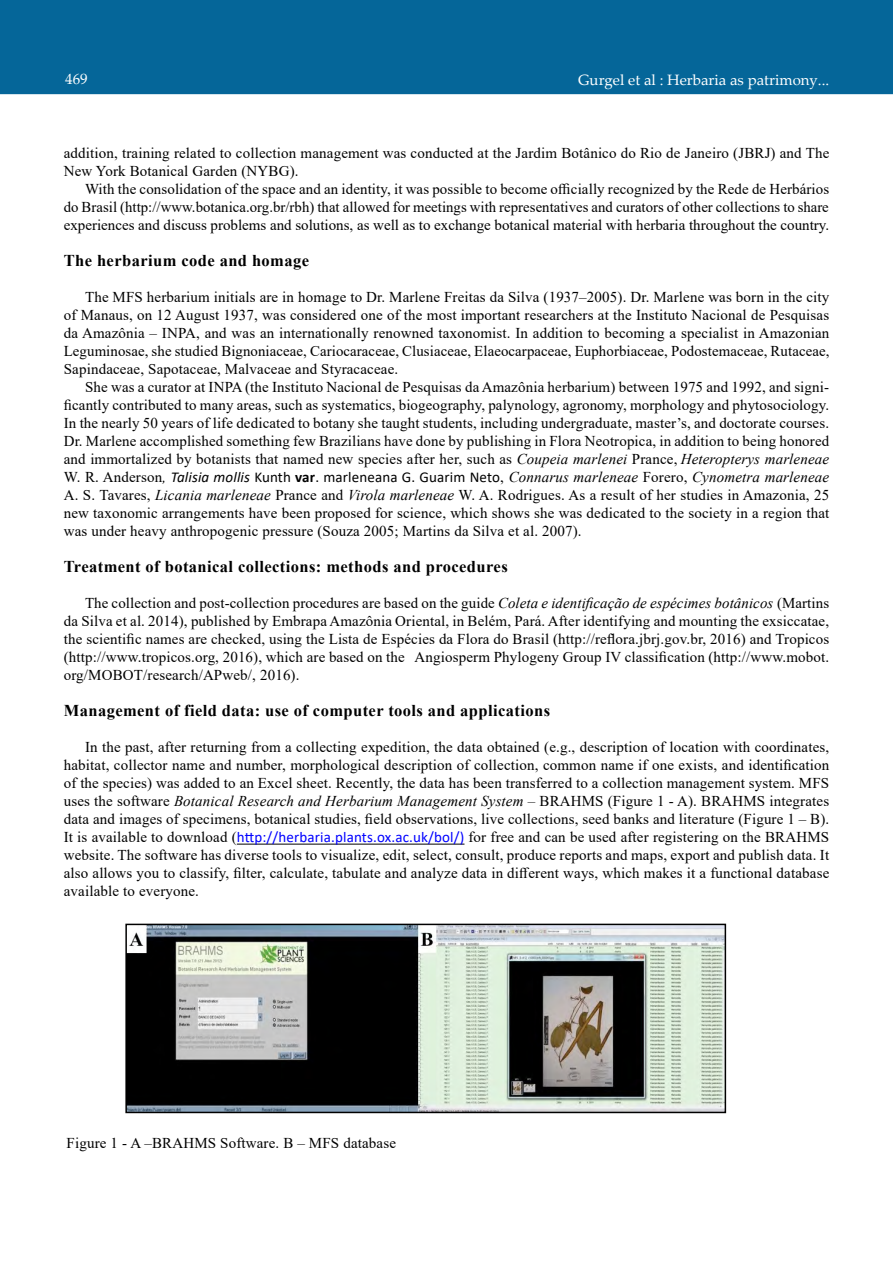
<style>
.page{position:relative;width:893px;height:1263px;background:#fff}
.page>*{position:absolute;margin:0;border:0;box-sizing:border-box;transform-origin:0 0}
.t1{font:700 16.5px "Times New Roman";letter-spacing:.025em;color:#000}
.t2{font:15px/18px "Times New Roman";letter-spacing:.01em;color:#000;text-align:justify}
.t3{font:15px "Palatino Linotype";color:#fff}
.s1{font-style:italic}
.s2{font-family:"Calibri";font-style:italic}
.s3{font-family:"Calibri"}
.s4{font-family:"Calibri";font-weight:700}
.s5{font-family:"Calibri";color:#00f}
</style>
<div class="page">
<div style="left:0;top:0;width:893px;height:94px;background:#056699"></div>
<hr style="left:237px;top:844px;width:227px;height:1px;background:#000">
<img style="left:128px;top:927px;width:595px;height:183px">
<div style="left:125px;top:924px;width:601px;height:189px;border:2px solid #000"></div>
<p class="t3" style="left:65px;top:68px;width:24px">469</p>
<p class="t3" style="left:578px;top:69px;width:252px">Gurgel et al : Herbaria as patrimony...</p>
<p class="t2" style="left:64px;top:144px;width:767px">addition, training related to collection management was conducted at the Jardim Botânico do Rio de Janeiro (JBRJ) and The<br>New York Botanical Garden (NYBG).</p>
<p class="t2" style="left:64px;top:180px;width:767px;text-indent:21px">With the consolidation of the space and an identity, it was possible to become officially recognized by the Rede de Herbários do Brasil (http://www.botanica.org.br/rbh) that allowed for meetings with representatives and curators of other collections to share experiences and discuss problems and solutions, as well as to exchange botanical material with herbaria throughout the country.</p>
<p class="t1" style="left:64px;top:249px;width:247px">The herbarium code and homage</p>
<p class="t2" style="left:64px;top:288px;width:767px;text-indent:21px">The MFS herbarium initials are in homage to Dr. Marlene Freitas da Silva (1937–2005). Dr. Marlene was born in the city of Manaus, on 12 August 1937, was considered one of the most important researchers at the Instituto Nacional de Pesquisas da Amazônia – INPA, and was an internationally renowned taxonomist. In addition to becoming a specialist in Amazonian Leguminosae, she studied Bignoniaceae, Cariocaraceae, Clusiaceae, Elaeocarpaceae, Euphorbiaceae, Podostemaceae, Rutaceae, Sapindaceae, Sapotaceae, Malvaceae and Styracaceae.</p>
<p class="t2" style="left:64px;top:378px;width:767px;text-indent:21px">She was a curator at INPA (the Instituto Nacional de Pesquisas da Amazônia herbarium) between 1975 and 1992, and signi&shy;ficantly contributed to many areas, such as systematics, biogeography, palynology, agronomy, morphology and phytosociology.<br>In the nearly 50 years of life dedicated to botany she taught students, including undergraduate, master’s, and doctorate courses.<br>Dr. Marlene accomplished something few Brazilians have done by publishing in Flora Neotropica, in addition to being honored and immortalized by botanists that named new species after her, such as <span class="s1">Coupeia marlenei</span> Prance, <span class="s1">Heteropterys marleneae </span>W. R. Anderson<span class="s1">,</span> <span class="s2">Talisia mollis</span> <span class="s3">Kunth</span> <span class="s4">var</span><span class="s3">. marleneana G. Guarim Neto</span>, <span class="s1">Connarus marleneae</span> Forero, <span class="s1">Cynometra marleneae </span>A. S. Tavares, <span class="s1">Licania marleneae</span> Prance and <span class="s1">Virola marleneae</span> W. A. Rodrigues. As a result of her studies in Amazonia, 25 new taxonomic arrangements have been proposed for science, which shows she was dedicated to the society in a region that was under heavy anthropogenic pressure (Souza 2005; Martins da Silva et al. 2007).</p>
<p class="t1" style="left:64px;top:555px;width:445px">Treatment of botanical collections: methods and procedures</p>
<p class="t2" style="left:64px;top:594px;width:767px;text-indent:21px">The collection and post-collection procedures are based on the guide <span class="s1">Coleta e identificação de espécimes botânicos</span> (Martins da Silva et al. 2014), published by Embrapa Amazônia Oriental, in Belém, Pará. After identifying and mounting the exsiccatae, the scientific names are checked, using the Lista de Espécies da Flora do Brasil (http://reflora.jbrj.gov.br, 2016) and Tropicos (http://www.tropicos.org, 2016), which are based on the Angiosperm Phylogeny Group IV classification (http://www.mobot. org/MOBOT/research/APweb/, 2016).</p>
<p class="t1" style="left:64px;top:699px;width:488px">Management of field data: use of computer tools and applications</p>
<p class="t2" style="left:64px;top:738px;width:767px;text-indent:21px">In the past, after returning from a collecting expedition, the data obtained (e.g., description of location with coordinates, habitat, collector name and number, morphological description of collection, common name if one exists, and identification of the species) was added to an Excel sheet. Recently, the data has been transferred to a collection management system. MFS uses the software <span class="s1">Botanical Research and Herbarium Management System –</span> BRAHMS (Figure 1 - A). BRAHMS integrates data and images of specimens, botanical studies, field observations, live collections, seed banks and literature (Figure 1 – B).<br>It is available to download (<span class="s5">http://herbaria.plants.ox.ac.uk/bol/)</span> for free and can be used after registering on the BRAHMS website. The software has diverse tools to visualize, edit, select, consult, produce reports and maps, export and publish data. It also allows you to classify, filter, calculate, tabulate and analyze data in different ways, which makes it a functional database available to everyone.</p>
<p class="t2" style="left:67px;top:1134px;width:331px">Figure 1 - A –BRAHMS Software. B – MFS database</p>
</div>
